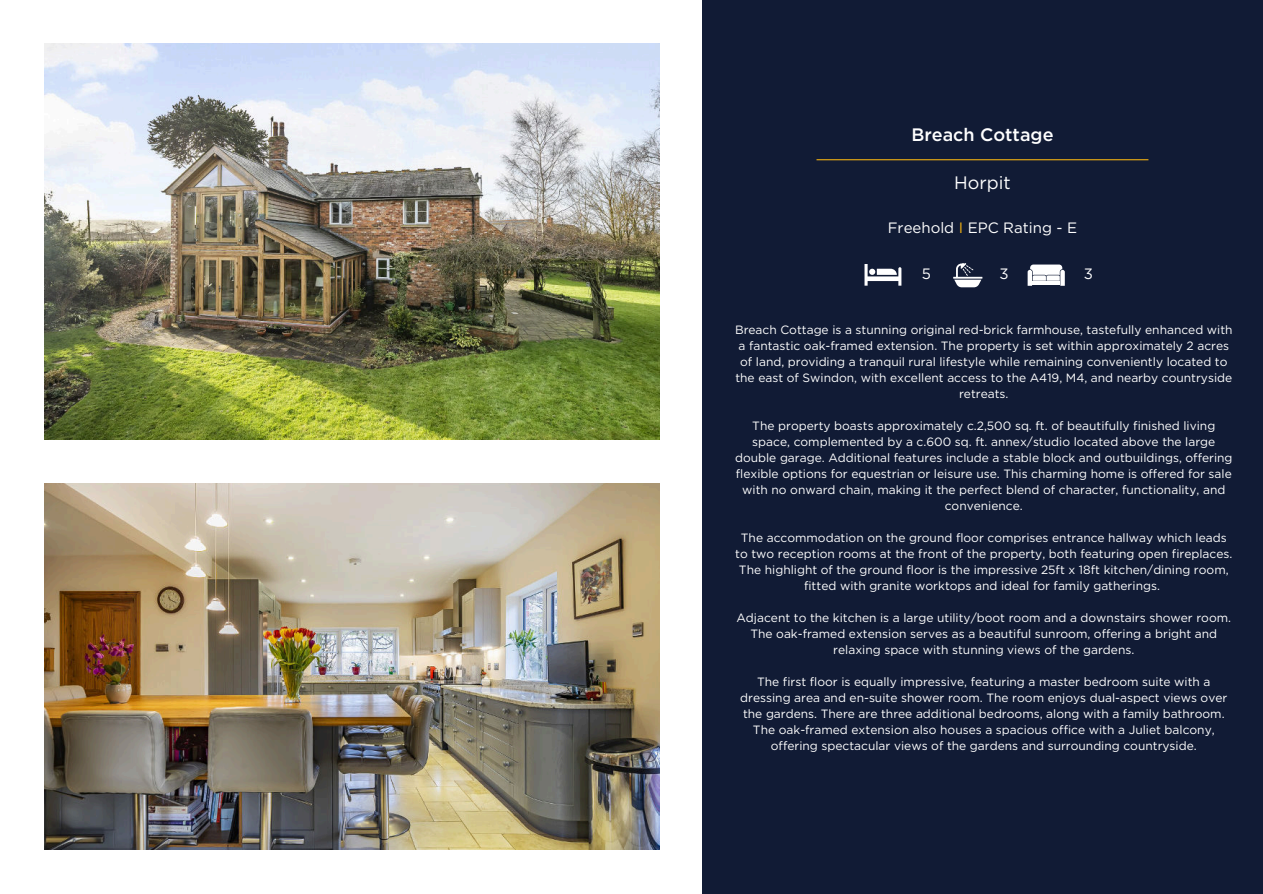
<style>
.page{position:relative;width:1263px;height:894px;background:#fff}
.page>*{position:absolute;margin:0;border:0;box-sizing:border-box;transform-origin:0 0}
.t1{font:500 18px "Gotham";color:#fff}
.t2{font:18px "Gotham";color:#fff}
.t3{font:15px "Gotham";color:#fff}
.t4{font:12px/16px "Gotham";color:#fff;text-align:center}
.s1{color:#efaf12}
</style>
<div class="page">
<img style="left:44px;top:44px;width:616px;height:395px">
<div style="left:702px;top:0;width:561px;height:893px;background:#111b35"></div>
<hr style="left:816px;top:159px;width:332px;height:1px;background:#efaf12">
<svg style="left:864px;top:264px;width:37px;height:21px"></svg>
<svg style="left:953px;top:263px;width:29px;height:24px"></svg>
<svg style="left:1028px;top:264px;width:37px;height:22px"></svg>
<img style="left:44px;top:483px;width:616px;height:366px">
<h1 class="t1" style="left:911px;top:123px;width:144px">Breach Cottage</h1>
<h1 class="t2" style="left:954px;top:171px;width:58px">Horpit</h1>
<p class="t3" style="left:888px;top:218px;width:191px">Freehold <span class="s1">I</span> EPC Rating - E</p>
<p class="t3" style="left:922px;top:264px;width:11px">5</p>
<p class="t3" style="left:1000px;top:264px;width:11px">3</p>
<p class="t3" style="left:1084px;top:264px;width:11px">3</p>
<p class="t4" style="left:735px;top:321px;width:499px">Breach Cottage is a stunning original red-brick farmhouse, tastefully enhanced with a fantastic oak-framed extension. The property is set within approximately 2 acres of land, providing a tranquil rural lifestyle while remaining conveniently located to the east of Swindon, with excellent access to the A419, M4, and nearby countryside retreats.</p>
<p class="t4" style="left:735px;top:417px;width:499px">The property boasts approximately c.2,500 sq. ft. of beautifully finished living space, complemented by a c.600 sq. ft. annex/studio located above the large double garage. Additional features include a stable block and outbuildings, offering flexible options for equestrian or leisure use. This charming home is offered for sale with no onward chain, making it the perfect blend of character, functionality, and convenience.</p>
<p class="t4" style="left:735px;top:529px;width:499px">The accommodation on the ground floor comprises entrance hallway which leads to two reception rooms at the front of the property, both featuring open fireplaces.<br>The highlight of the ground floor is the impressive 25ft x 18ft kitchen/dining room, fitted with granite worktops and ideal for family gatherings.</p>
<p class="t4" style="left:736px;top:609px;width:496px">Adjacent to the kitchen is a large utility/boot room and a downstairs shower room.<br>The oak-framed extension serves as a beautiful sunroom, offering a bright and relaxing space with stunning views of the gardens.</p>
<p class="t4" style="left:740px;top:673px;width:489px">The first floor is equally impressive, featuring a master bedroom suite with a dressing area and en-suite shower room. The room enjoys dual-aspect views over the gardens. There are three additional bedrooms, along with a family bathroom.<br>The oak-framed extension also houses a spacious office with a Juliet balcony, offering spectacular views of the gardens and surrounding countryside.</p>
</div>
